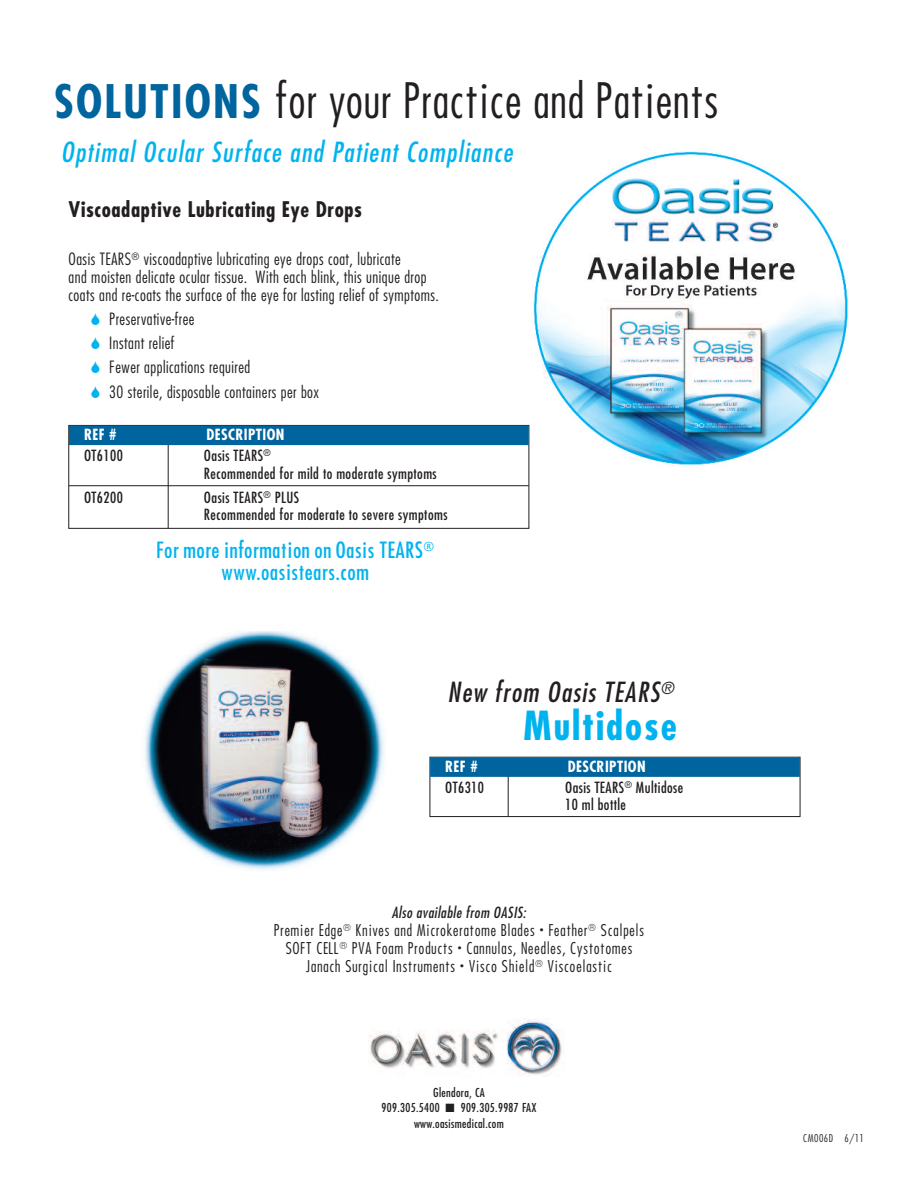
<style>
.page{position:relative;width:918px;height:1188px;background:#fff}
.page>*{position:absolute;margin:0;border:0;box-sizing:border-box;transform-origin:0 0}
.t1{font:500 45px "Futura Cond";color:#231f20}
.t2{font:700 condensed 39px "Futura";letter-spacing:.05em;color:#00b3ee}
.t3{font:italic condensed 27px "Futura";letter-spacing:.05em;color:#00b3ee}
.t4{font:italic condensed 27px "Futura";letter-spacing:.05em;color:#231f20}
.t5{font:21px/22.5px "Futura Cond Demi";color:#00b3ee;text-align:center}
.t6{font:700 condensed 21px "Futura";letter-spacing:.03em;color:#231f20}
.t7{font:300 condensed 16.5px/24px "Futura";letter-spacing:.03em;color:#231f20}
.t8{font:500 15px/18px "Futura Cond";letter-spacing:.03em;color:#231f20;text-align:center}
.t9{font:condensed 15px/16.5px "Futura";letter-spacing:.03em;color:#231f20}
.t10{font:700 condensed 15px "Futura";letter-spacing:.03em;color:#fff}
.t11{font:italic condensed 15px "Futura";letter-spacing:.03em;color:#231f20}
.t12{font:condensed 12px/15.6px "Futura";letter-spacing:.03em;color:#231f20;text-align:center}
.t13{font:300 condensed 10.5px "Futura";letter-spacing:.05em;color:#231f20}
.s1{font-family:"Futura";font-weight:700;font-stretch:condensed;color:#00649e}
</style>
<div class="page">
<img style="left:370px;top:1018px;width:194px;height:58px">
<img style="left:533px;top:151px;width:315px;height:314px">
<hr style="left:168px;top:436px;width:1px;height:93px;background:#231f20">
<div style="left:69px;top:425px;width:460px;height:104px;border:1px solid #231f20"></div>
<div style="left:69px;top:426px;width:460px;height:19px;background:#00649e"></div>
<hr style="left:69px;top:485px;width:460px;height:1px;background:#231f20">
<img style="left:144px;top:631px;width:241px;height:239px">
<hr style="left:508px;top:764px;width:1px;height:52px;background:#231f20">
<div style="left:430px;top:757px;width:370px;height:60px;border:1px solid #231f20"></div>
<div style="left:430px;top:757px;width:370px;height:20px;background:#00649e"></div>
<h1 class="t1" style="left:54px;top:77px;width:667px"><span class="s1">SOLUTIONS</span> for your Practice and Patients</h1>
<h3 class="t3" style="left:61px;top:140px;width:453px">Optimal Ocular Surface and Patient Compliance</h3>
<p class="t6" style="left:69px;top:200px;width:295px">Viscoadaptive Lubricating Eye Drops</p>
<p class="t7" style="left:69px;top:251px;width:372px;line-height:18px">Oasis TEARS<sup>®</sup> viscoadaptive lubricating eye drops coat, lubricate<br>and moisten delicate ocular tissue. With each blink, this unique drop coats and re-coats the surface of the eye for lasting relief of symptoms.</p>
<p class="t7" style="left:109px;top:308px;width:211px">Preservative-free<br>Instant relief<br>Fewer applications required<br>30 sterile, disposable containers per box</p>
<p class="t10" style="left:84px;top:428px;width:34px">REF #</p>
<p class="t10" style="left:207px;top:428px;width:80px">DESCRIPTION</p>
<p class="t9" style="left:84px;top:448px;width:40px">OT6100</p>
<p class="t9" style="left:204px;top:448px;width:234px;line-height:18px">Oasis TEARS<sup>®<br></sup>Recommended for mild to moderate symptoms</p>
<p class="t9" style="left:84px;top:490px;width:40px">OT6200</p>
<p class="t9" style="left:204px;top:490px;width:245px">Oasis TEARS<sup>®</sup> PLUS<br>Recommended for moderate to severe symptoms</p>
<p class="t5" style="left:156px;top:539px;width:280px">For more information on Oasis TEARS<sup>® </sup>www.oasistears.com</p>
<h3 class="t4" style="left:448px;top:680px;width:228px">New from Oasis TEARS<sup>®</sup></h3>
<h2 class="t2" style="left:524px;top:708px;width:155px">Multidose</h2>
<p class="t10" style="left:445px;top:760px;width:34px">REF #</p>
<p class="t10" style="left:568px;top:760px;width:80px">DESCRIPTION</p>
<p class="t9" style="left:445px;top:780px;width:40px">OT6310</p>
<p class="t9" style="left:565px;top:780px;width:120px">Oasis TEARS<sup>®</sup> Multidose<br>10 ml bottle</p>
<p class="t11" style="left:392px;top:906px;width:136px">Also available from OASIS:</p>
<p class="t8" style="left:274px;top:922px;width:372px">Premier Edge<sup>®</sup> Knives and Microkeratome Blades • Feather<sup>®</sup> Scalpels<br>SOFT CELL<sup>®</sup> PVA Foam Products • Cannulas, Needles, Cystotomes<br>Janach Surgical Instruments • Visco Shield<sup>®</sup> Viscoelastic</p>
<p class="t12" style="left:382px;top:1085px;width:156px">Glendora, CA<br>909.305.5400 ■ 909.305.9987 FAX www.oasismedical.com</p>
<p class="t13" style="left:803px;top:1134px;width:62px">CM006D 6/11</p>
</div>
